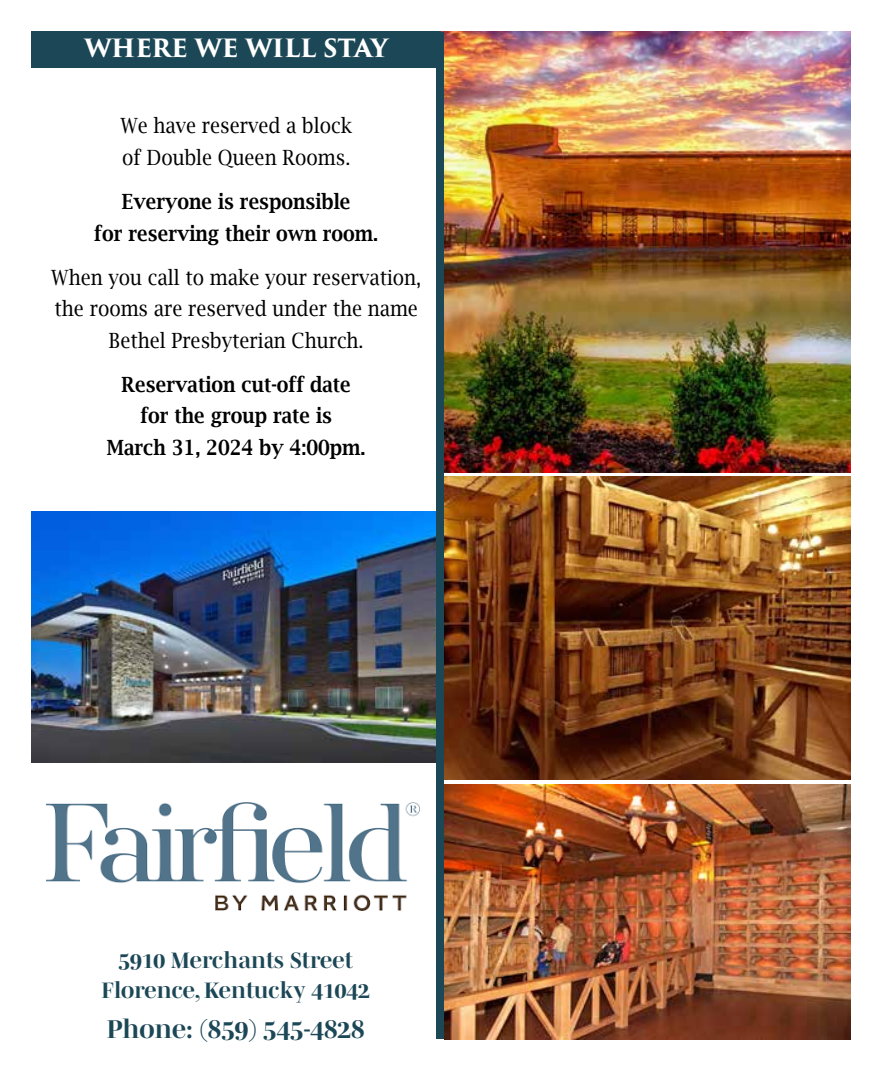
<style>
.page{position:relative;width:882px;height:1071px;background:#fff}
.page>*{position:absolute;margin:0;border:0;box-sizing:border-box;transform-origin:0 0}
.t1{font:700 26.25px "Mencken Std Head";color:#1c4756}
.t2{font:700 24.5px "Trajan Pro 3";letter-spacing:-.015em;color:#fff}
.t3{font:700 22.75px/29.8px "Mencken Std Head";color:#1c4756;text-align:center}
.t4{font:21px/31.5px "Lucida Bright";color:#000;scale:.9 1}
.t5{font:600 21px/31.5px "Lucida Bright";color:#000;text-align:center;scale:.9 1}
</style>
<div class="page">
<img style="left:444px;top:476px;width:407px;height:303px">
<img style="left:444px;top:32px;width:406px;height:441px">
<img style="left:444px;top:784px;width:407px;height:256px">
<div style="left:32px;top:32px;width:409px;height:36px;background:#1c4756"></div>
<img style="left:46px;top:802px;width:374px;height:108px">
<img style="left:31px;top:511px;width:406px;height:252px">
<div style="left:437px;top:32px;width:7px;height:1007px;background:#1c4756"></div>
<p class="t2" style="left:84px;top:30px;width:305px">WHERE WE WILL STAY</p>
<p class="t4" style="left:120px;top:110px;width:259px">We have reserved a block of Double Queen Rooms.</p>
<p class="t5" style="left:94px;top:186px;width:317px">Everyone is responsible<br>for reserving their own room.</p>
<p class="t4" style="left:51px;top:261px;width:413px;text-align:center">When you call to make your reservation, the rooms are reserved under the name<br>Bethel Presbyterian Church.</p>
<p class="t5" style="left:107px;top:368px;width:289px">Reservation cut-off date for the group rate is<br>March 31, 2024 by 4:00pm.</p>
<p class="t3" style="left:101px;top:945px;width:270px">5910 Merchants Street<br>Florence, Kentucky 41042</p>
<p class="t1" style="left:107px;top:1014px;width:259px">Phone: (859) 545-4828</p>
</div>
